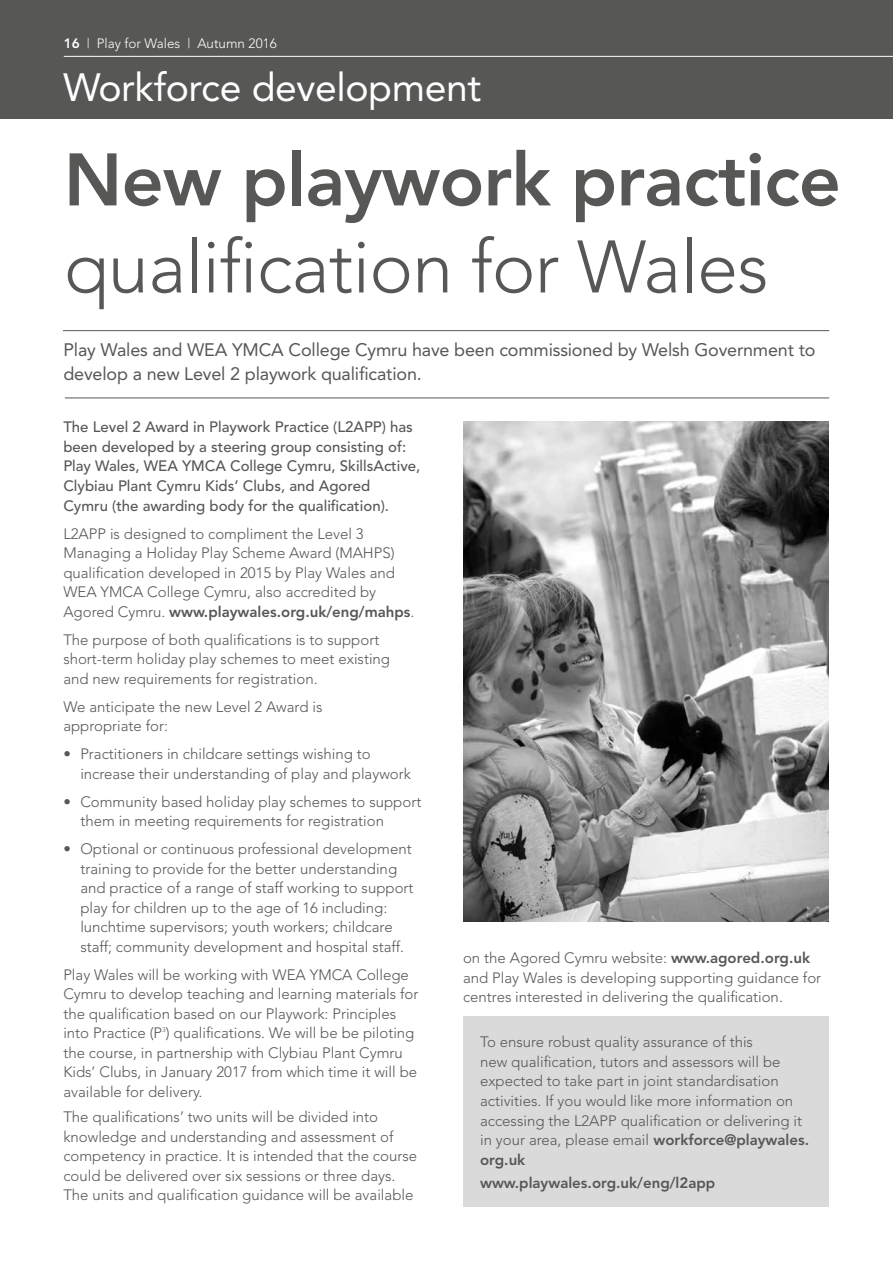
<style>
.page{position:relative;width:893px;height:1263px;background:#fff}
.page>*{position:absolute;margin:0;border:0;box-sizing:border-box;transform-origin:0 0}
.t1{font:300 73.5px "Avenir";letter-spacing:-.01em;color:#575756}
.t2{font:800 73.5px "Avenir";letter-spacing:-.01em;color:#575756}
.t3{font:39.15px "Avenir";letter-spacing:-.01em;color:#fff}
.t4{font:18px/24px "Avenir";letter-spacing:-.01em;color:#575756}
.t5{font:300 15px/19.5px "Avenir";color:#575756}
.t6{font:500 15px/19.5px "Avenir";color:#575756}
.t7{font:800 15px "Avenir";color:#575756}
.t8{font:300 13.5px "Avenir";color:#fff}
.t9{font:300 6.75px "Avenir";color:#575756}
.s1{font-weight:800}
</style>
<div class="page">
<div style="left:463px;top:1016px;width:366px;height:190px;background:#dadada"></div>
<div style="left:0;top:0;width:893px;height:118px;background:#575756"></div>
<hr style="left:64px;top:56px;width:829px;height:1px;background:#fff">
<hr style="left:63px;top:330px;width:766px;height:1px;background:#575756">
<hr style="left:65px;top:398px;width:764px;height:1px;background:#575756">
<img style="left:463px;top:421px;width:365px;height:501px">
<p class="t8" style="left:64px;top:35px;width:214px"><span class="s1">16</span> | Play for Wales | Autumn 2016</p>
<h2 class="t3" style="left:63px;top:65px;width:419px">Workforce development</h2>
<h1 class="t2" style="left:64px;top:136px;width:779px">New playwork practice</h1>
<h1 class="t1" style="left:64px;top:224px;width:706px">qualification for Wales</h1>
<p class="t4" style="left:63px;top:338px;width:754px">Play Wales and WEA YMCA College Cymru have been commissioned by Welsh Government to develop a new Level 2 playwork qualification.</p>
<p class="t6" style="left:63px;top:418px;width:359px">The Level 2 Award in Playwork Practice (L2APP) has been developed by a steering group consisting of:<br>Play Wales, WEA YMCA College Cymru, SkillsActive, Clybiau Plant Cymru Kids’ Clubs, and Agored<br>Cymru (the awarding body for the qualification).</p>
<p class="t5" style="left:63px;top:524px;width:353px">L2APP is designed to compliment the Level 3<br>Managing a Holiday Play Scheme Award (MAHPS) qualification developed in 2015 by Play Wales and WEA YMCA College Cymru, also accredited by Agored Cymru. <span class="s1">www.playwales.org.uk/eng/mahps</span>.</p>
<p class="t5" style="left:63px;top:630px;width:328px">The purpose of both qualifications is to support short-term holiday play schemes to meet existing and new requirements for registration.</p>
<p class="t5" style="left:63px;top:697px;width:261px">We anticipate the new Level 2 Award is appropriate for:</p>
<p class="t5" style="left:80px;top:744px;width:332px;text-indent:-17px">• Practitioners in childcare settings wishing to increase their understanding of play and playwork</p>
<p class="t5" style="left:80px;top:792px;width:342px;text-indent:-17px">• Community based holiday play schemes to support them in meeting requirements for registration</p>
<p class="t5" style="left:80px;top:839px;width:335px;text-indent:-17px">• Optional or continuous professional development training to provide for the better understanding and practice of a range of staff working to support play for children up to the age of 16 including: lunchtime supervisors; youth workers; childcare staff; community development and hospital staff.</p>
<p class="t5" style="left:63px;top:965px;width:357px">Play Wales will be working with WEA YMCA College Cymru to develop teaching and learning materials for the qualification based on our Playwork: Principles into Practice (P ) qualifications. We will be be piloting</p>
<p class="t5" style="left:463px;top:948px;width:360px">on the Agored Cymru website: <span class="s1">www.agored.org.uk </span>and Play Wales is developing supporting guidance for centres interested in delivering the qualification.</p>
<p class="t5" style="left:480px;top:1032px;width:331px">To ensure robust quality assurance of this<br>new qualification, tutors and assessors will be expected to take part in joint standardisation activities. If you would like more information on accessing the L2APP qualification or delivering it in your area, please email <span class="s1">workforce@playwales. org.uk</span></p>
<p class="t7" style="left:480px;top:1174px;width:237px">www.playwales.org.uk/eng/l2app</p>
<p class="t9" style="left:162px;top:1026px;width:5px">3</p>
<p class="t5" style="left:63px;top:1043px;width:355px">the course, in partnership with Clybiau Plant Cymru<br>Kids’ Clubs, in January 2017 from which time it will be available for delivery.</p>
<p class="t5" style="left:63px;top:1107px;width:355px">The qualifications’ two units will be divided into knowledge and understanding and assessment of competency in practice. It is intended that the course could be delivered over six sessions or three days.<br>The units and qualification guidance will be available</p>
</div>
